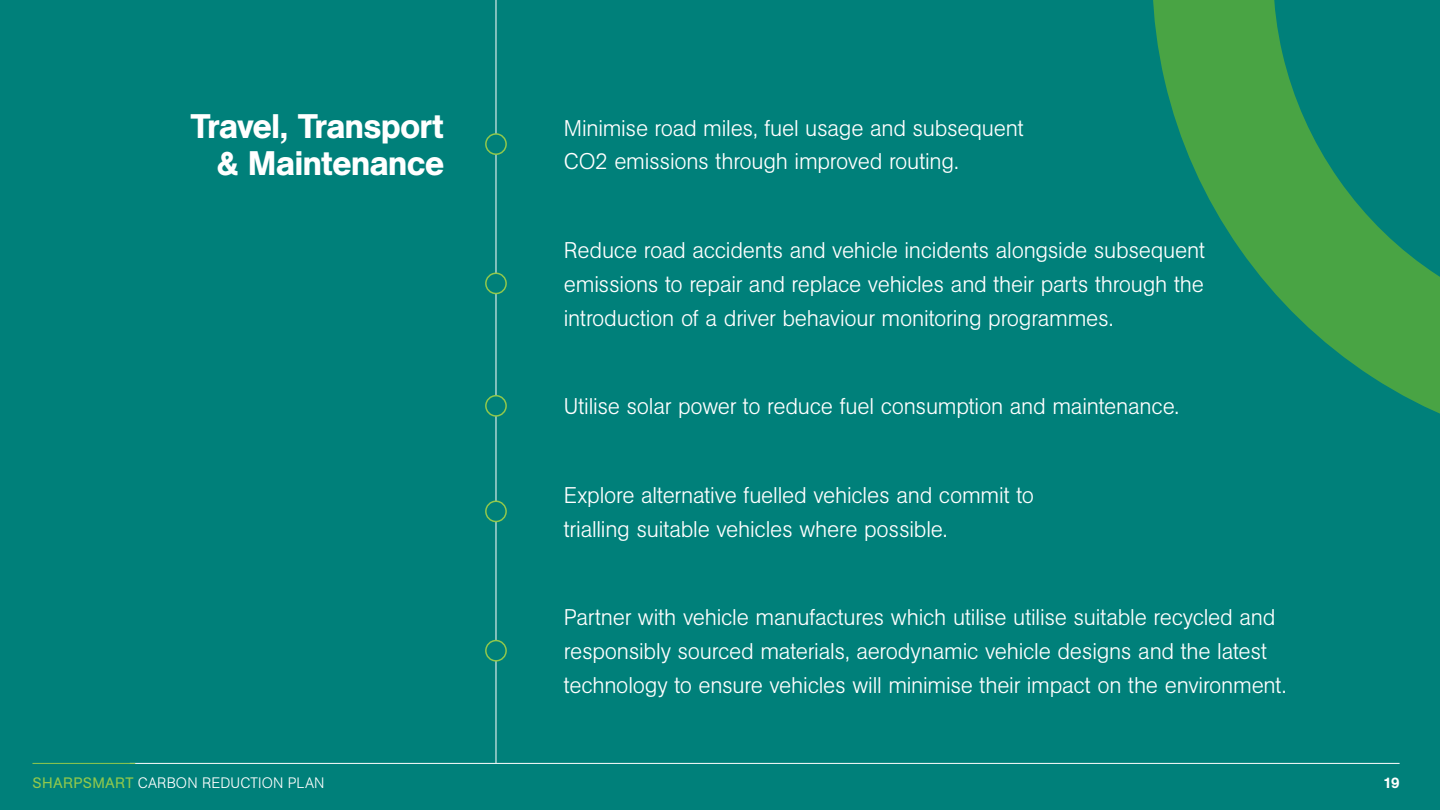
<style>
.page{position:relative;width:1440px;height:810px;background:#00807a}
.page>*{position:absolute;margin:0;border:0;box-sizing:border-box;transform-origin:0 0}
.t1{font:500 33.75px/37.5px "AG Book Pro";letter-spacing:-.01em;color:#fff;text-align:right}
.t2{font:300 22.5px/33.8px "AG Book Pro";letter-spacing:-.01em;color:#fff}
.t3{font:300 15px "AG Book Pro";letter-spacing:.01em;color:#fff}
.t4{font:500 15px "AG Book Pro";color:#fff}
.s1{font-weight:400;color:#91c84c}
</style>
<div class="page">
<svg style="left:1153px;top:0;width:287px;height:414px"></svg>
<hr style="left:130px;top:763px;width:1270px;height:1px;background:#fff">
<hr style="left:32px;top:763px;width:103px;height:1px;background:#91c84c">
<hr style="left:496px;top:0;width:1px;height:763px;background:#fff">
<div style="left:486px;top:396px;width:20px;height:20px;background:#00807a;border-radius:50%"></div>
<div style="left:485px;top:395px;width:22px;height:22px;border:2px solid #91c84c;border-radius:50%"></div>
<div style="left:486px;top:273px;width:20px;height:21px;background:#00807a;border-radius:50%"></div>
<div style="left:485px;top:273px;width:22px;height:21px;border:2px solid #91c84c;border-radius:50%"></div>
<div style="left:486px;top:134px;width:20px;height:20px;background:#00807a;border-radius:50%"></div>
<div style="left:485px;top:133px;width:22px;height:22px;border:2px solid #91c84c;border-radius:50%"></div>
<div style="left:486px;top:641px;width:20px;height:20px;background:#00807a;border-radius:50%"></div>
<div style="left:485px;top:640px;width:22px;height:22px;border:2px solid #91c84c;border-radius:50%"></div>
<div style="left:486px;top:501px;width:20px;height:21px;background:#00807a;border-radius:50%"></div>
<div style="left:485px;top:501px;width:22px;height:21px;border:2px solid #91c84c;border-radius:50%"></div>
<p class="t1" style="left:191px;top:107px;width:255px">Travel, Transport &amp; Maintenance</p>
<p class="t2" style="left:564px;top:111px;width:462px">Minimise road miles, fuel usage and subsequent<br>CO2 emissions through improved routing.</p>
<p class="t2" style="left:564px;top:233px;width:643px;text-align:justify">Reduce road accidents and vehicle incidents alongside subsequent emissions to repair and replace vehicles and their parts through the introduction of a driver behaviour monitoring programmes.</p>
<p class="t2" style="left:564px;top:389px;width:617px">Utilise solar power to reduce fuel consumption and maintenance.</p>
<p class="t2" style="left:564px;top:478px;width:472px">Explore alternative fuelled vehicles and commit to trialling suitable vehicles where possible.</p>
<p class="t2" style="left:564px;top:600px;width:724px">Partner with vehicle manufactures which utilise utilise suitable recycled and responsibly sourced materials, aerodynamic vehicle designs and the latest technology to ensure vehicles will minimise their impact on the environment.</p>
<p class="t3" style="left:33px;top:773px;width:294px"><span class="s1">SHARPSMART</span> CARBON REDUCTION PLAN</p>
<p class="t4" style="left:1384px;top:773px;width:18px">19</p>
</div>
